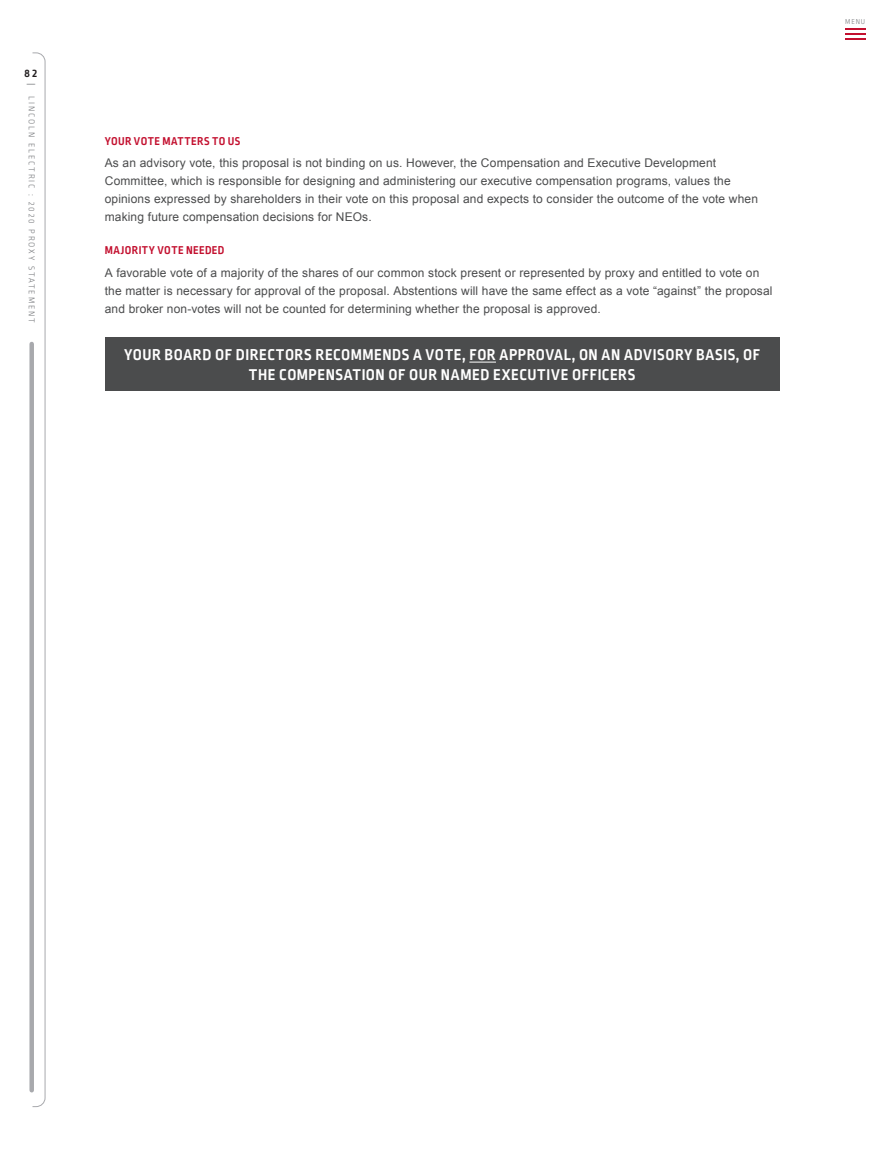
<style>
.page{position:relative;width:891px;height:1161px;background:#fff}
.page>*{position:absolute;margin:0;border:0;box-sizing:border-box;transform-origin:0 0}
.red_subhead{font:700 16.5px/19.5px "Ropa Sans Pro";letter-spacing:.03em;color:#fff;text-align:center}
.body_copy{font:12px/18px "Arial";letter-spacing:.01em;color:#4b4c4d}
.red_subhead-2{font:700 12px "Ropa Sans Pro";letter-spacing:.035em;color:#c3102f}
.t1{font:700 12px "Ropa Sans Pro";color:#231f20}
.t2{font:300 9px "Ropa Sans Pro";letter-spacing:.21em;color:#76787b}
.t3{font:300 7.5px "Ropa Sans Pro";color:#76787b}
.s1{font-family:"Arial";font-weight:400}
</style>
<div class="page">
<div style="left:105px;top:337px;width:675px;height:54px;background:#4b4c4d"></div>
<svg style="left:469px;top:362px;width:27px;height:1px"></svg>
<div style="left:29px;top:344px;width:5px;height:746px;background:#a8a9ad"></div>
<svg style="left:32px;top:52px;width:14px;height:1055px"></svg>
<hr style="left:845px;top:38px;width:20px;height:2px;background:#c3102f">
<hr style="left:845px;top:33px;width:20px;height:2px;background:#c3102f">
<hr style="left:845px;top:28px;width:20px;height:2px;background:#c3102f">
<p class="t1" style="left:24px;top:66px;width:14px">82</p>
<p class="t2" style="left:36px;top:83px;width:242px;rotate:90deg"><span class="s1">|</span> LINCOLN ELECTRIC : 2020 PROXY STATEMENT</p>
<p class="red_subhead-2" style="left:105px;top:134px;width:137px">YOUR VOTE MATTERS TO US</p>
<p class="body_copy" style="left:105px;top:154px;width:655px">As an advisory vote, this proposal is not binding on us. However, the Compensation and Executive Development Committee, which is responsible for designing and administering our executive compensation programs, values the opinions expressed by shareholders in their vote on this proposal and expects to consider the outcome of the vote when making future compensation decisions for NEOs.</p>
<p class="red_subhead-2" style="left:105px;top:243px;width:121px">MAJORITY VOTE NEEDED</p>
<p class="body_copy" style="left:105px;top:264px;width:669px">A favorable vote of a majority of the shares of our common stock present or represented by proxy and entitled to vote on the matter is necessary for approval of the proposal. Abstentions will have the same effect as a vote “against” the proposal and broker non-votes will not be counted for determining whether the proposal is approved.</p>
<p class="red_subhead" style="left:124px;top:346px;width:637px">YOUR BOARD OF DIRECTORS RECOMMENDS A VOTE, FOR APPROVAL, ON AN ADVISORY BASIS, OF<br>THE COMPENSATION OF OUR NAMED EXECUTIVE OFFICERS</p>
<p class="t3" style="left:845px;top:17px;width:21px">MENU</p>
</div>
